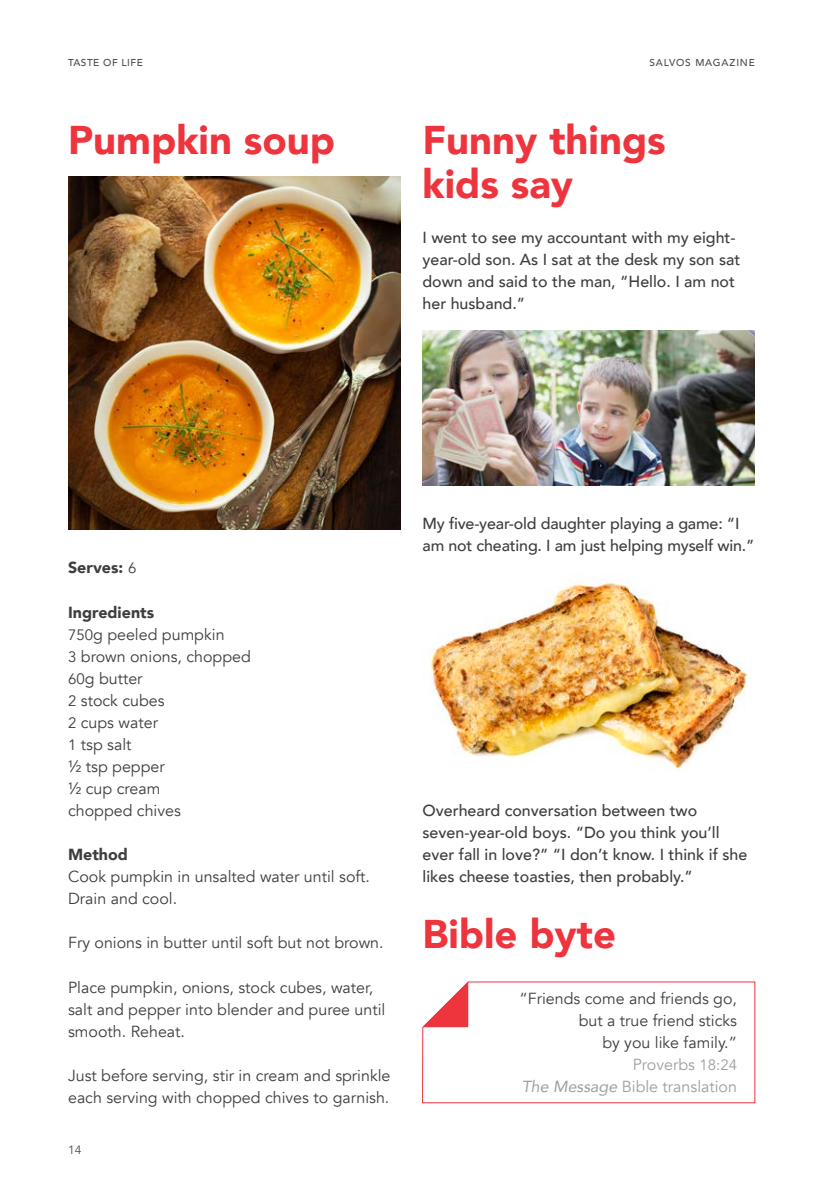
<style>
.page{position:relative;width:840px;height:1191px;background:#fff}
.page>*{position:absolute;margin:0;border:0;box-sizing:border-box;transform-origin:0 0}
.Heading_-_Red_Pag{font:900 40px/44px "Avenir";color:#ee343d}
.Recipe_-_Body{font:16px/22px "Avenir";color:#3e3e3f}
.Body_Bullets_Whit{font:500 16px/22px "Avenir";color:#3e3e3f}
.Tip_-_Body{font:16px/22px "Avenir";color:#3e3e3f;text-align:right}
.Tip_-_Body_Refere{font:16px "Avenir";color:#9d9fa2}
.Recipe_-_Body-2{font:900 16px "Avenir";color:#3e3e3f}
.t1{font:12px "Avenir";color:#4b4c4d}
.Page_name_-_Left{font:500 10px "Avenir";letter-spacing:.08em;color:#4b4c4d}
.Page_name_-_Left-2{font:500 10px "Avenir";letter-spacing:.055em;color:#4b4c4d}
.s1{font-weight:400;font-size:15px}
.s2{font-size:15px}
.s3{font-style:italic}
</style>
<div class="page">
<svg style="left:422px;top:981px;width:333px;height:122px"></svg>
<svg style="left:422px;top:981px;width:46px;height:46px"></svg>
<img style="left:68px;top:176px;width:332px;height:353px">
<img style="left:422px;top:331px;width:332px;height:154px">
<img style="left:427px;top:582px;width:321px;height:189px">
<p class="Page_name_-_Left-2" style="left:68px;top:54px;width:76px">TASTE OF LIFE</p>
<p class="Heading_-_Red_Pag" style="left:68px;top:117px;width:268px">Pumpkin soup</p>
<p class="Page_name_-_Left" style="left:649px;top:54px;width:107px">SALVOS MAGAZINE</p>
<p class="Heading_-_Red_Pag" style="left:422px;top:117px;width:244px">Funny things kids say</p>
<p class="Body_Bullets_Whit" style="left:422px;top:225px;width:319px">I went to see my accountant with my eight&shy;year-old son. As I sat at the desk my son sat down and said to the man, “Hello. I am not her husband.”</p>
<p class="Recipe_-_Body-2" style="left:68px;top:554px;width:70px">Serves: <span class="s1">6</span></p>
<p class="Recipe_-_Body-2" style="left:68px;top:598px;width:87px">Ingredients</p>
<p class="Recipe_-_Body" style="left:68px;top:623px;width:158px"><span class="s2">750</span>g peeled pumpkin</p>
<p class="Recipe_-_Body" style="left:68px;top:645px;width:184px"><span class="s2">3</span> brown onions, chopped</p>
<p class="Recipe_-_Body" style="left:68px;top:667px;width:76px"><span class="s2">60</span>g butter</p>
<p class="Recipe_-_Body" style="left:68px;top:689px;width:98px"><span class="s2">2</span> stock cubes</p>
<p class="Recipe_-_Body" style="left:68px;top:711px;width:91px"><span class="s2">2</span> cups water</p>
<p class="Recipe_-_Body" style="left:68px;top:733px;width:65px"><span class="s2">1</span> tsp salt</p>
<p class="Recipe_-_Body" style="left:68px;top:755px;width:98px">½ tsp pepper</p>
<p class="Recipe_-_Body" style="left:68px;top:777px;width:94px">½ cup cream</p>
<p class="Recipe_-_Body" style="left:68px;top:800px;width:114px">chopped chives</p>
<p class="Recipe_-_Body-2" style="left:68px;top:841px;width:61px">Method</p>
<p class="Recipe_-_Body" style="left:68px;top:866px;width:303px">Cook pumpkin in unsalted water until soft.<br>Drain and cool.</p>
<p class="Recipe_-_Body" style="left:68px;top:932px;width:317px">Fry onions in butter until soft but not brown.</p>
<p class="Recipe_-_Body" style="left:68px;top:976px;width:318px">Place pumpkin, onions, stock cubes, water, salt and pepper into blender and puree until smooth. Reheat.</p>
<p class="Recipe_-_Body" style="left:68px;top:1064px;width:324px">Just before serving, stir in cream and sprinkle each serving with chopped chives to garnish.</p>
<p class="t1" style="left:68px;top:1142px;width:15px">14</p>
<p class="Body_Bullets_Whit" style="left:422px;top:512px;width:333px">My five-year-old daughter playing a game: “I am not cheating. I am just helping myself win.”</p>
<p class="Body_Bullets_Whit" style="left:422px;top:798px;width:326px">Overheard conversation between two seven-year-old boys. “Do you think you’ll ever fall in love?” “I don’t know. I think if she likes cheese toasties, then probably.”</p>
<p class="Heading_-_Red_Pag" style="left:422px;top:911px;width:195px">Bible byte</p>
<p class="Tip_-_Body" style="left:519px;top:987px;width:219px">“Friends come and friends go,</p>
<p class="Tip_-_Body" style="left:578px;top:1009px;width:160px">but a true friend sticks by you like family.”</p>
<p class="Tip_-_Body_Refere" style="left:632px;top:1054px;width:106px">Proverbs <span class="s2">18:24</span></p>
<p class="Tip_-_Body_Refere" style="left:521px;top:1076px;width:217px"><span class="s3">The Message</span> Bible translation</p>
</div>
